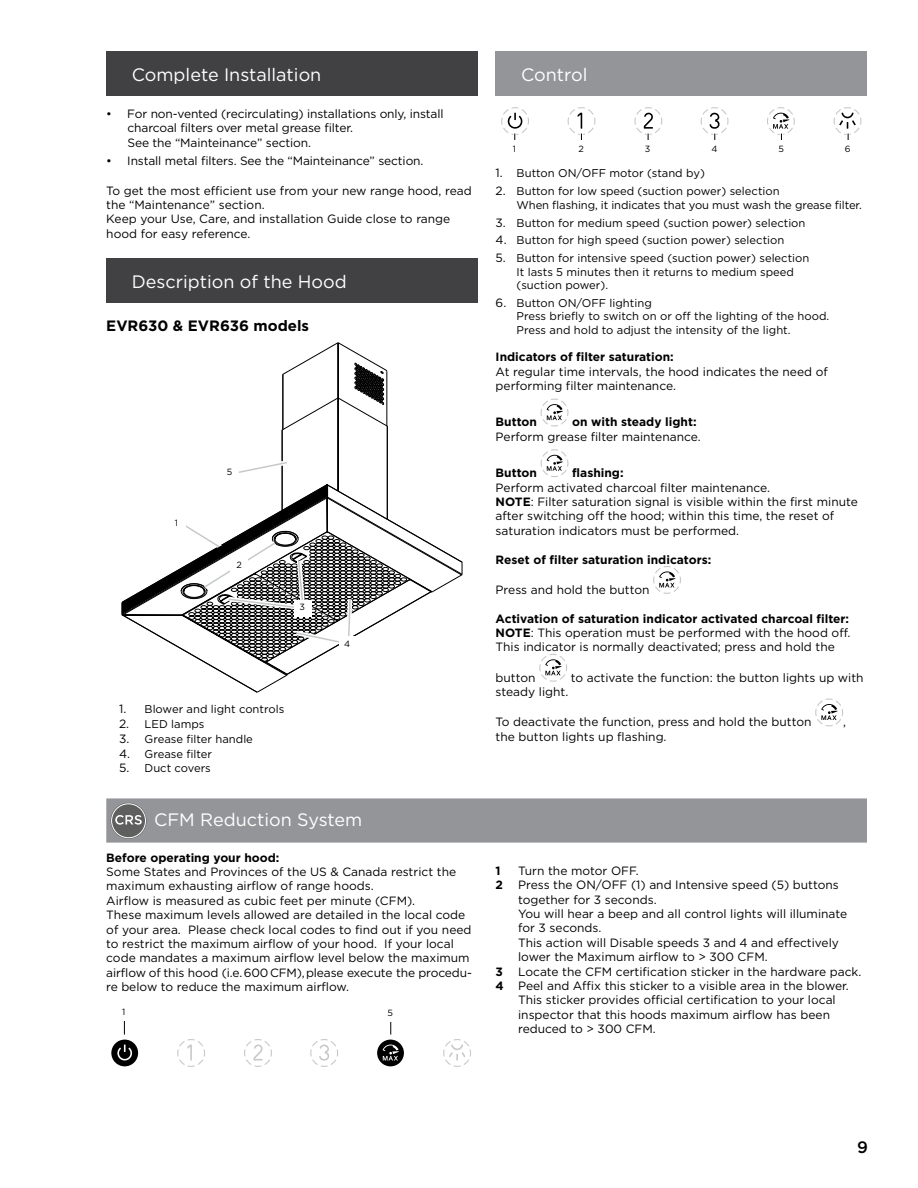
<style>
.page{position:relative;width:918px;height:1188px;background:#fff}
.page>*{position:absolute;margin:0;border:0;box-sizing:border-box;transform-origin:0 0}
.t1{font:18px "Gotham";color:#fff}
.t2{font:500 16.5px "Gotham";color:#000}
.t3{font:700 15px "Gotham";color:#000}
.t4{font:12px/14.4px "Gotham";color:#000}
.t5{font:700 12px "Gotham";color:#000}
.t6{font:11.25px/13.5px "Gotham";color:#000}
.t7{font:9px "Gotham";color:#000}
.s1{font-size:12px}
.s2{font-weight:700}
</style>
<div class="page">
<div style="left:106px;top:51px;width:372px;height:44px;background:#414042"></div>
<div style="left:106px;top:258px;width:372px;height:44px;background:#414042"></div>
<svg style="left:121px;top:342px;width:342px;height:351px"></svg>
<div style="left:496px;top:51px;width:371px;height:44px;background:#939598"></div>
<svg style="left:501px;top:107px;width:28px;height:33px"></svg>
<svg style="left:567px;top:107px;width:29px;height:33px"></svg>
<svg style="left:833px;top:107px;width:29px;height:33px"></svg>
<svg style="left:767px;top:107px;width:28px;height:33px"></svg>
<svg style="left:700px;top:107px;width:29px;height:33px"></svg>
<svg style="left:634px;top:107px;width:29px;height:33px"></svg>
<svg style="left:540px;top:398px;width:29px;height:29px"></svg>
<svg style="left:540px;top:449px;width:29px;height:28px"></svg>
<svg style="left:653px;top:566px;width:28px;height:28px"></svg>
<svg style="left:539px;top:654px;width:28px;height:28px"></svg>
<svg style="left:815px;top:698px;width:28px;height:29px"></svg>
<svg style="left:106px;top:798px;width:761px;height:45px;background:#949699"></svg>
<div style="left:111px;top:1040px;width:27px;height:26px;background:#000;border-radius:50%"></div>
<div style="left:377px;top:1040px;width:27px;height:26px;background:#000;border-radius:50%"></div>
<svg style="left:177px;top:1039px;width:28px;height:28px"></svg>
<svg style="left:244px;top:1039px;width:28px;height:28px"></svg>
<svg style="left:310px;top:1039px;width:28px;height:28px"></svg>
<svg style="left:443px;top:1039px;width:28px;height:28px"></svg>
<svg style="left:124px;top:1021px;width:1px;height:14px"></svg>
<svg style="left:391px;top:1022px;width:1px;height:13px"></svg>
<svg style="left:117px;top:1045px;width:15px;height:16px"></svg>
<svg style="left:383px;top:1044px;width:16px;height:17px"></svg>
<p class="t1" style="left:132px;top:63px;width:191px">Complete Installation</p>
<p class="t4" style="left:128px;top:106px;width:318px;text-indent:-21px">• For non-vented (recirculating) installations only, install charcoal filters over metal grease filter.<br>See the “Mainteinance” section.</p>
<p class="t4" style="left:106px;top:154px;width:319px">• Install metal filters. See the “Mainteinance” section.</p>
<p class="t4" style="left:106px;top:183px;width:367px">To get the most efficient use from your new range hood, read the “Maintenance” section.<br>Keep your Use, Care, and installation Guide close to range hood for easy reference.</p>
<p class="t1" style="left:132px;top:270px;width:217px">Description of the Hood</p>
<p class="t3" style="left:106px;top:315px;width:204px">EVR630 &amp; EVR636 models</p>
<p class="t7" style="left:175px;top:518px;width:5px">1</p>
<p class="t7" style="left:227px;top:466px;width:7px">5</p>
<p class="t7" style="left:237px;top:559px;width:7px">2</p>
<p class="t7" style="left:299px;top:601px;width:7px">3</p>
<p class="t6" style="left:119px;top:702px;width:167px"><span class="s1">1.</span> Blower and light controls</p>
<p class="t6" style="left:119px;top:717px;width:87px"><span class="s1">2.</span> LED lamps</p>
<p class="t6" style="left:119px;top:732px;width:135px"><span class="s1">3.</span> Grease filter handle</p>
<p class="t6" style="left:119px;top:747px;width:95px"><span class="s1">4.</span> Grease filter</p>
<p class="t6" style="left:119px;top:761px;width:93px"><span class="s1">5.</span> Duct covers</p>
<p class="t7" style="left:344px;top:638px;width:8px">4</p>
<p class="t1" style="left:154px;top:808px;width:210px">CFM Reduction System</p>
<p class="t4" style="left:106px;top:850px;width:367px"><span class="s2">Before operating your hood:<br></span>Some States and Provinces of the US &amp; Canada restrict the maximum exhausting airflow of range hoods.<br>Airflow is measured as cubic feet per minute (CFM).<br>These maximum levels allowed are detailed in the local code of your area. Please check local codes to find out if you need to restrict the maximum airflow of your hood. If your local code mandates a maximum airflow level below the maximum airflow of this hood (i.e. 600 CFM), please execute the procedu&shy;re below to reduce the maximum airflow.</p>
<p class="t7" style="left:122px;top:1006px;width:5px">1</p>
<p class="t7" style="left:388px;top:1007px;width:7px">5</p>
<p class="t1" style="left:521px;top:63px;width:68px">Control</p>
<p class="t7" style="left:513px;top:143px;width:5px">1</p>
<p class="t7" style="left:578px;top:143px;width:7px">2</p>
<p class="t7" style="left:645px;top:143px;width:7px">3</p>
<p class="t7" style="left:711px;top:143px;width:8px">4</p>
<p class="t7" style="left:778px;top:143px;width:7px">5</p>
<p class="t7" style="left:845px;top:143px;width:7px">6</p>
<p class="t6" style="left:496px;top:167px;width:211px"><span class="s1">1.</span> Button ON/OFF motor (stand by)</p>
<p class="t6" style="left:517px;top:184px;width:347px;text-indent:-21px"><span class="s1">2.</span> Button for low speed (suction power) selection<br>When flashing, it indicates that you must wash the grease filter.</p>
<p class="t6" style="left:496px;top:216px;width:311px"><span class="s1">3.</span> Button for medium speed (suction power) selection</p>
<p class="t6" style="left:496px;top:233px;width:290px"><span class="s1">4.</span> Button for high speed (suction power) selection</p>
<p class="t6" style="left:517px;top:251px;width:294px;text-indent:-21px"><span class="s1">5.</span> Button for intensive speed (suction power) selection<br>It lasts 5 minutes then it returns to medium speed (suction power).</p>
<p class="t6" style="left:517px;top:296px;width:314px;text-indent:-21px"><span class="s1">6.</span> Button ON/OFF lighting<br>Press briefly to switch on or off the lighting of the hood.<br>Press and hold to adjust the intensity of the light.</p>
<p class="t4" style="left:496px;top:350px;width:334px"><span class="s2">Indicators of filter saturation:<br></span>At regular time intervals, the hood indicates the need of performing filter maintenance.</p>
<p class="t5" style="left:496px;top:414px;width:43px">Button</p>
<p class="t4" style="left:496px;top:415px;width:207px;text-indent:76px"><span class="s2">on with steady light:<br></span>Perform grease filter maintenance.</p>
<p class="t5" style="left:496px;top:465px;width:43px">Button</p>
<p class="t4" style="left:496px;top:465px;width:364px;text-indent:76px"><span class="s2">flashing:<br></span>Perform activated charcoal filter maintenance.<br><span class="s2">NOTE</span>: Filter saturation signal is visible within the first minute after switching off the hood; within this time, the reset of saturation indicators must be performed.</p>
<p class="t5" style="left:496px;top:551px;width:217px">Reset of filter saturation indicators:</p>
<p class="t4" style="left:496px;top:582px;width:155px">Press and hold the button</p>
<p class="t4" style="left:496px;top:611px;width:356px;text-align:justify"><span class="s2">Activation of saturation indicator activated charcoal filter:<br>NOTE</span>: This operation must be performed with the hood off.<br>This indicator is normally deactivated; press and hold the</p>
<p class="t4" style="left:496px;top:670px;width:42px">button</p>
<p class="t4" style="left:571px;top:670px;width:294px">to activate the function: the button lights up with</p>
<p class="t4" style="left:496px;top:684px;width:74px">steady light.</p>
<p class="t4" style="left:496px;top:715px;width:317px">To deactivate the function, press and hold the button</p>
<p class="t4" style="left:843px;top:715px;width:4px">,</p>
<p class="t4" style="left:496px;top:729px;width:172px">the button lights up flashing.</p>
<p class="t5" style="left:496px;top:863px;width:7px">1</p>
<p class="t4" style="left:518px;top:863px;width:122px">Turn the motor OFF.</p>
<p class="t5" style="left:496px;top:877px;width:9px">2</p>
<p class="t4" style="left:518px;top:878px;width:331px">Press the ON/OFF (1) and Intensive speed (5) buttons together for 3 seconds.<br>You will hear a beep and all control lights will illuminate for 3 seconds.<br>This action will Disable speeds 3 and 4 and effectively lower the Maximum airflow to &gt; 300 CFM.</p>
<p class="t5" style="left:496px;top:963px;width:9px">3</p>
<p class="t4" style="left:518px;top:964px;width:345px">Locate the CFM certification sticker in the hardware pack.</p>
<p class="t4" style="left:496px;top:978px;width:355px"><span class="s2">4</span> Peel and Affix this sticker to a visible area in the blower.</p>
<p class="t4" style="left:518px;top:993px;width:319px">This sticker provides official certification to your local</p>
<p class="t4" style="left:518px;top:1007px;width:313px">inspector that this hoods maximum airflow has been</p>
<p class="t4" style="left:518px;top:1022px;width:139px">reduced to &gt; 300 CFM.</p>
<p class="t2" style="left:857px;top:1136px;width:12px">9</p>
</div>
